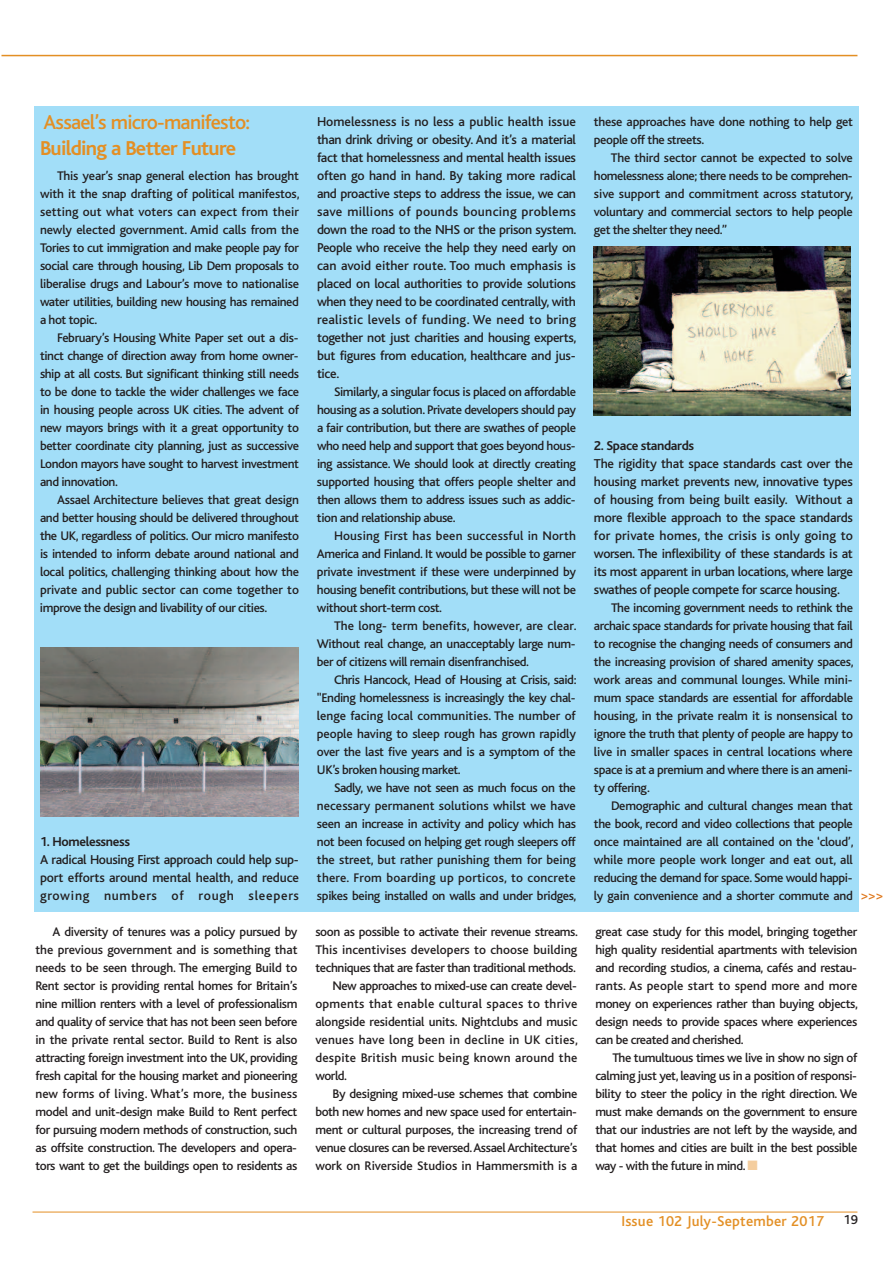
<style>
.page{position:relative;width:893px;height:1263px;background:#fff}
.page>*{position:absolute;margin:0;border:0;box-sizing:border-box;transform-origin:0 0}
.t1{font:500 21px "Bliss";letter-spacing:-.035em;color:#e38f24}
.t2{font:700 21px "Bliss";letter-spacing:-.035em;color:#e38f24}
.t3{font:500 15px "Bliss";letter-spacing:.015em;color:#e38f24}
.t4{font:500 13.5px/18px "Bliss";letter-spacing:-.02em;color:#231f20;text-align:justify}
.t5{font:700 13.5px "Bliss";letter-spacing:-.025em;color:#231f20}
.t6{font:500 13.05px/18px "Bliss";letter-spacing:-.03em;color:#231f20;text-align:justify}
.t7{font:500 13.05px "Bliss";letter-spacing:.02em;color:#231f20}
.t8{font:500 13.05px "Bliss";letter-spacing:.005em;color:#231f20}
.t9{font:500 13.05px "Bliss";letter-spacing:.015em;color:#231f20}
.t10{font:500 13.05px "Bliss";letter-spacing:-.005em;color:#231f20}
.s1{font-size:13.5px;color:#df771b}
.s2{color:#f4cd9e}
</style>
<div class="page">
<hr style="left:2px;top:55px;width:855px;height:1px;background:#e38f24">
<hr style="left:33px;top:1212px;width:824px;height:1px;background:#e38f24">
<div style="left:34px;top:106px;width:825px;height:805px;background:#a2def8"></div>
<img style="left:41px;top:648px;width:257px;height:168px">
<img style="left:593px;top:246px;width:258px;height:169px">
<h1 class="t1" style="left:44px;top:115px;width:208px">Assael’s micro-manifesto:</h1>
<h1 class="t2" style="left:40px;top:141px;width:198px">Building a Better Future</h1>
<p class="t6" style="left:40px;top:168px;width:261px;text-indent:17px">This year’s snap general election has brought with it the snap drafting of political manifestos, setting out what voters can expect from their newly elected government. Amid calls from the Tories to cut immigration and make people pay for social care through housing, Lib Dem proposals to liberalise drugs and Labour’s move to nationalise water utilities, building new housing has remained a hot topic.</p>
<p class="t6" style="left:40px;top:330px;width:260px;text-indent:17px">February’s Housing White Paper set out a dis&shy;tinct change of direction away from home owner&shy;ship at all costs. But significant thinking still needs to be done to tackle the wider challenges we face in housing people across UK cities. The advent of new mayors brings with it a great opportunity to better coordinate city planning, just as successive London mayors have sought to harvest investment and innovation.</p>
<p class="t6" style="left:40px;top:492px;width:260px;text-indent:17px">Assael Architecture believes that great design and better housing should be delivered throughout the UK, regardless of politics. Our micro manifesto is intended to inform debate around national and local politics, challenging thinking about how the private and public sector can come together to improve the design and livability of our cities.</p>
<p class="t5" style="left:40px;top:837px;width:92px">1. Homelessness</p>
<p class="t4" style="left:40px;top:852px;width:260px">A radical Housing First approach could help sup&shy;port efforts around mental health, and reduce growing numbers of rough sleepers</p>
<p class="t4" style="left:317px;top:114px;width:261px">Homelessness is no less a public health issue than drink driving or obesity. And it’s a material fact that homelessness and mental health issues often go hand in hand. By taking more radical and proactive steps to address the issue, we can save millions of pounds bouncing problems down the road to the NHS or the prison system.<br>People who receive the help they need early on can avoid either route. Too much emphasis is placed on local authorities to provide solutions when they need to be coordinated centrally, with realistic levels of funding. We need to bring together not just charities and housing experts, but figures from education, healthcare and jus&shy;tice.</p>
<p class="t6" style="left:317px;top:384px;width:260px;text-indent:17px">Similarly, a singular focus is placed on affordable housing as a solution. Private developers should pay a fair contribution, but there are swathes of people who need help and support that goes beyond hous&shy;ing assistance. We should look at directly creating supported housing that offers people shelter and then allows them to address issues such as addic&shy;tion and relationship abuse.</p>
<p class="t6" style="left:317px;top:528px;width:260px;text-indent:17px">Housing First has been successful in North America and Finland. It would be possible to garner private investment if these were underpinned by housing benefit contributions, but these will not be without short-term cost.</p>
<p class="t6" style="left:317px;top:618px;width:261px;text-indent:17px">The long- term benefits, however, are clear.<br>Without real change, an unacceptably large num&shy;ber of citizens will remain disenfranchised.</p>
<p class="t6" style="left:317px;top:672px;width:261px;text-indent:17px">Chris Hancock, Head of Housing at Crisis, said: "Ending homelessness is increasingly the key chal&shy;lenge facing local communities. The number of people having to sleep rough has grown rapidly over the last five years and is a symptom of the UK’s broken housing market.</p>
<p class="t6" style="left:317px;top:780px;width:261px;text-indent:17px">Sadly, we have not seen as much focus on the necessary permanent solutions whilst we have seen an increase in activity and policy which has not been focused on helping get rough sleepers off the street, but rather punishing them for being there. From boarding up porticos, to concrete spikes being installed on walls and under bridges,</p>
<p class="t6" style="left:35px;top:924px;width:264px;text-indent:17px">A diversity of tenures was a policy pursued by the previous government and is something that needs to be seen through. The emerging Build to Rent sector is providing rental homes for Britain’s nine million renters with a level of professionalism and quality of service that has not been seen before in the private rental sector. Build to Rent is also attracting foreign investment into the UK, providing fresh capital for the housing market and pioneering new forms of living. What’s more, the business model and unit-design make Build to Rent perfect for pursuing modern methods of construction, such as offsite construction. The developers and opera&shy;tors want to get the buildings open to residents as</p>
<p class="t6" style="left:315px;top:924px;width:264px">soon as possible to activate their revenue streams.</p>
<p class="t8" style="left:315px;top:945px;width:263px">This incentivises developers to choose building</p>
<p class="t6" style="left:315px;top:960px;width:262px">techniques that are faster than traditional methods.</p>
<p class="t6" style="left:332px;top:978px;width:246px">New approaches to mixed-use can create devel-</p>
<p class="t7" style="left:315px;top:999px;width:263px">opments that enable cultural spaces to thrive</p>
<p class="t6" style="left:315px;top:1014px;width:263px">alongside residential units. Nightclubs and music</p>
<p class="t7" style="left:315px;top:1035px;width:264px">venues have long been in decline in UK cities,</p>
<p class="t9" style="left:315px;top:1053px;width:263px">despite British music being known around the</p>
<p class="t6" style="left:315px;top:1068px;width:33px">world.</p>
<p class="t6" style="left:332px;top:1086px;width:246px">By designing mixed-use schemes that combine</p>
<p class="t6" style="left:315px;top:1104px;width:263px">both new homes and new space used for entertain-</p>
<p class="t6" style="left:315px;top:1122px;width:263px">ment or cultural purposes, the increasing trend of</p>
<p class="t6" style="left:315px;top:1140px;width:263px">venue closures can be reversed.AssaelArchitecture’s</p>
<p class="t10" style="left:315px;top:1161px;width:263px">work on Riverside Studios in Hammersmith is a</p>
<p class="t6" style="left:594px;top:114px;width:260px">these approaches have done nothing to help get people off the streets.</p>
<p class="t6" style="left:594px;top:150px;width:261px;text-indent:17px">The third sector cannot be expected to solve homelessness alone; there needs to be comprehen&shy;sive support and commitment across statutory, voluntary and commercial sectors to help people get the shelter they need.”</p>
<p class="t5" style="left:594px;top:441px;width:102px">2. Space standards</p>
<p class="t4" style="left:594px;top:456px;width:260px">The rigidity that space standards cast over the housing market prevents new, innovative types of housing from being built easily. Without a more flexible approach to the space standards for private homes, the crisis is only going to worsen. The inflexibility of these standards is at its most apparent in urban locations, where large swathes of people compete for scarce housing.</p>
<p class="t6" style="left:594px;top:600px;width:261px;text-indent:17px">The incoming government needs to rethink the archaic space standards for private housing that fail to recognise the changing needs of consumers and the increasing provision of shared amenity spaces, work areas and communal lounges. While mini&shy;mum space standards are essential for affordable housing, in the private realm it is nonsensical to ignore the truth that plenty of people are happy to live in smaller spaces in central locations where space is at a premium and where there is an ameni&shy;ty offering.</p>
<p class="t6" style="left:594px;top:798px;width:291px;text-align:left;text-indent:17px">Demographic and cultural changes mean that<br>the book, record and video collections that people<br>once maintained are all contained on the ‘cloud’, while more people work longer and eat out, all reducing the demand for space. Some would happi-<br>ly gain convenience and a shorter commute and <span class="s1">&gt;&gt;&gt;</span></p>
<p class="t6" style="left:595px;top:924px;width:264px">great case study for this model, bringing together high quality residential apartments with television and recording studios, a cinema, cafés and restau&shy;rants. As people start to spend more and more money on experiences rather than buying objects, design needs to provide spaces where experiences can be created and cherished.</p>
<p class="t6" style="left:595px;top:1050px;width:263px;text-indent:17px">The tumultuous times we live in show no sign of calming just yet, leaving us in a position of responsi&shy;bility to steer the policy in the right direction. We must make demands on the government to ensure that our industries are not left by the wayside, and that homes and cities are built in the best possible way - with the future in mind. <span class="s2">■</span></p>
<p class="t3" style="left:621px;top:1216px;width:204px">Issue 102 July-September 2017</p>
<p class="t4" style="left:843px;top:1212px;width:16px">19</p>
</div>
